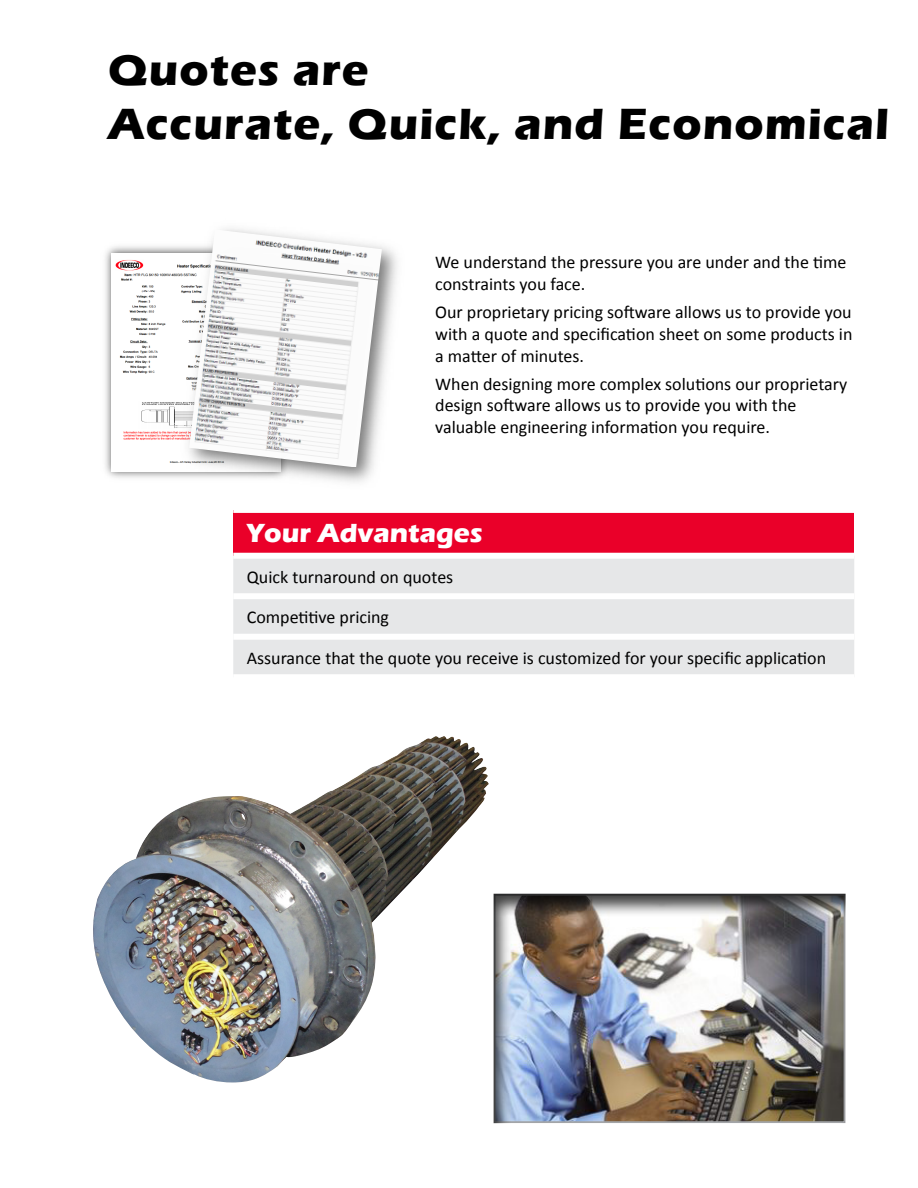
<style>
.page{position:relative;width:918px;height:1188px;background:#fff}
.page>*{position:absolute;margin:0;border:0;box-sizing:border-box;transform-origin:0 0}
.t1{font:700 45px "Eras ITC";letter-spacing:.025em;color:#000}
.t2{font:700 27px "Eras ITC";color:#fff}
.t3{font:18px/21.6px "Calibri";color:#000}
</style>
<div class="page">
<img style="left:105px;top:246px;width:71px;height:232px">
<img style="left:112px;top:253px;width:64px;height:218px">
<img style="left:176px;top:228px;width:221px;height:255px">
<img style="left:189px;top:229px;width:193px;height:238px">
<div style="left:493px;top:893px;width:354px;height:231px;background:#000;opacity:.75"></div>
<div style="left:233px;top:510px;width:621px;height:46px;background:#ea0029"></div>
<div style="left:233px;top:559px;width:621px;height:115px;background:#e6e7e8"></div>
<div style="left:233px;top:507px;width:621px;height:6px;background:#fff"></div>
<div style="left:233px;top:553px;width:621px;height:6px;background:#fff"></div>
<div style="left:233px;top:593px;width:621px;height:6px;background:#fff"></div>
<div style="left:233px;top:634px;width:621px;height:6px;background:#fff"></div>
<img style="left:93px;top:736px;width:396px;height:346px">
<p class="t1" style="left:108px;top:44px;width:262px">Quotes are</p>
<p class="t1" style="left:108px;top:98px;width:783px">Accurate, Quick, and Economical</p>
<p class="t3" style="left:435px;top:252px;width:413px">We understand the pressure you are under and the time constraints you face.</p>
<p class="t3" style="left:435px;top:302px;width:419px;text-align:justify">Our proprietary pricing software allows us to provide you with a quote and specification sheet on some products in a matter of minutes.</p>
<p class="t3" style="left:435px;top:373px;width:414px">When designing more complex solutions our proprietary design software allows us to provide you with the valuable engineering information you require.</p>
<p class="t2" style="left:247px;top:518px;width:238px">Your Advantages</p>
<p class="t3" style="left:247px;top:566px;width:208px">Quick turnaround on quotes</p>
<p class="t3" style="left:247px;top:607px;width:144px">Competitive pricing</p>
<p class="t3" style="left:247px;top:647px;width:581px">Assurance that the quote you receive is customized for your specific application</p>
</div>
